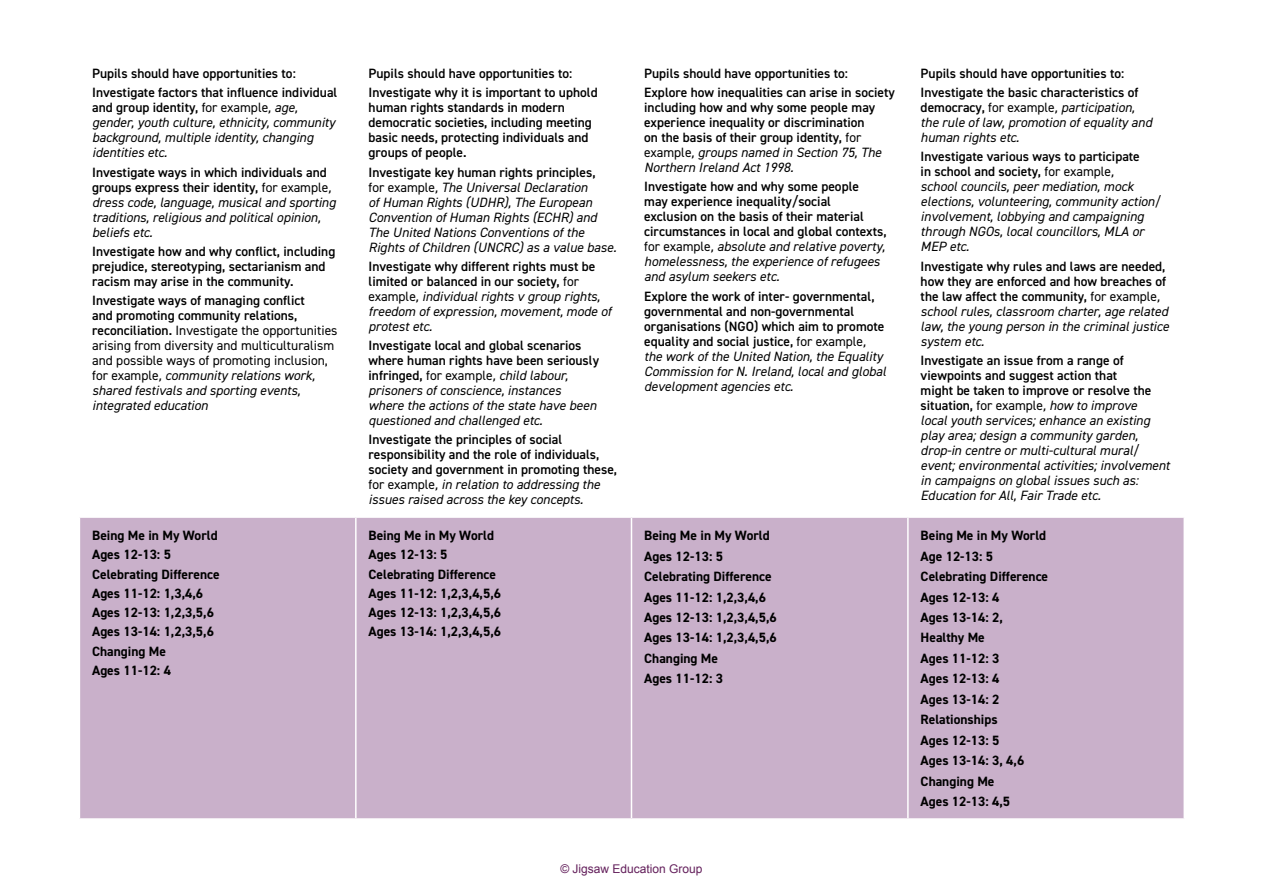
<style>
.page{position:relative;width:1263px;height:893px;background:#fff}
.page>*{position:absolute;margin:0;border:0;box-sizing:border-box;transform-origin:0 0}
.t1{font:600 13.5px/15px "DIN2014";color:#000}
.t2{font:italic 13.5px/15px "DIN2014";color:#000}
.t3{font:700 13.5px/20.4px "DIN2014";color:#000}
.t4{font:13.5px/15px "DIN2014";color:#000}
.t5{font:12px "Arial";color:#631f5b}
.s1{font-weight:600;font-style:normal}
.s2{font-style:normal}
.s3{font-weight:600}
.s4{font-style:italic}
.s5{font-weight:400}
.s6{font-weight:400;font-style:italic}
</style>
<div class="page">
<div style="left:80px;top:518px;width:1103px;height:300px;background:#c9b0ca"></div>
<hr style="left:355px;top:518px;width:2px;height:300px;background:#fff">
<hr style="left:631px;top:518px;width:1px;height:300px;background:#fff">
<hr style="left:907px;top:518px;width:2px;height:300px;background:#fff">
<p class="t1" style="left:92px;top:63px;width:247px;line-height:19.2px">Pupils should have opportunities to:<br>Investigate factors that influence individual</p>
<p class="t2" style="left:92px;top:100px;width:244px"><span class="s1">and group identity,</span> <span class="s2">for example</span>, age, gender, youth culture, ethnicity, community background, multiple identity, changing identities etc.</p>
<p class="t2" style="left:92px;top:164px;width:245px"><span class="s1">Investigate ways in which individuals and groups express their identity,</span> <span class="s2">for example</span>, dress code, language, musical and sporting traditions, religious and political opinion, beliefs etc.</p>
<p class="t1" style="left:92px;top:243px;width:245px">Investigate how and why conflict, including prejudice, stereotyping, sectarianism and racism may arise in the community.</p>
<p class="t4" style="left:92px;top:293px;width:247px"><span class="s3">Investigate ways of managing conflict<br>and promoting community relations, reconciliation.</span> Investigate the opportunities arising from diversity and multiculturalism and possible ways of promoting inclusion, for example<span class="s4">, community relations work, shared festivals and sporting events, integrated education</span></p>
<p class="t1" style="left:369px;top:63px;width:231px;line-height:19.2px">Pupils should have opportunities to:<br>Investigate why it is important to uphold</p>
<p class="t1" style="left:369px;top:100px;width:225px">human rights standards in modern democratic societies, including meeting basic needs, protecting individuals and groups of people.</p>
<p class="t2" style="left:369px;top:164px;width:250px"><span class="s1">Investigate key human rights principles,<br></span><span class="s2">for example</span>, The Universal Declaration<br>of Human Rights (UDHR), The European Convention of Human Rights (ECHR) and The United Nations Conventions of the Rights of Children (UNCRC) as a value base.</p>
<p class="t2" style="left:369px;top:258px;width:244px"><span class="s1">Investigate why different rights must be limited or balanced in our society,</span> <span class="s2">for example</span>, individual rights v group rights, freedom of expression, movement, mode of protest etc.</p>
<p class="t2" style="left:369px;top:338px;width:232px"><span class="s1">Investigate local and global scenarios where human rights have been seriously infringed,</span> <span class="s2">for example</span>, child labour, prisoners of conscience, instances where the actions of the state have been questioned and challenged etc.</p>
<p class="t1" style="left:369px;top:432px;width:250px">Investigate the principles of social responsibility and the role of individuals, society and government in promoting these, <span class="s5">for example</span><span class="s6">, in relation to addressing the issues raised across the key concepts.</span></p>
<p class="t1" style="left:644px;top:63px;width:252px;line-height:19.2px">Pupils should have opportunities to:<br>Explore how inequalities can arise in society</p>
<p class="t1" style="left:644px;top:100px;width:239px">including how and why some people may experience inequality or discrimination on the basis of their group identity, <span class="s5">for example</span><span class="s6">, groups named in Section 75, The Northern Ireland Act 1998.</span></p>
<p class="t1" style="left:644px;top:179px;width:244px">Investigate how and why some people<br>may experience inequality/social exclusion on the basis of their material circumstances in local and global contexts, <span class="s5">for example</span><span class="s6">, absolute and relative poverty, homelessness, the experience of refugees and asylum seekers etc.</span></p>
<p class="t1" style="left:644px;top:288px;width:243px">Explore the work of inter- governmental, governmental and non-governmental organisations (NGO) which aim to promote equality and social justice, <span class="s5">for example</span><span class="s6">, the work of the United Nation, the Equality Commission for N. Ireland, local and global development agencies etc.</span></p>
<p class="t1" style="left:921px;top:63px;width:219px;line-height:19.2px">Pupils should have opportunities to:<br>Investigate the basic characteristics of</p>
<p class="t2" style="left:921px;top:100px;width:233px"><span class="s1">democracy,</span> <span class="s2">for example</span>, participation, the rule of law, promotion of equality and human rights etc.</p>
<p class="t2" style="left:921px;top:149px;width:242px"><span class="s1">Investigate various ways to participate<br>in school and society,</span> <span class="s2">for example</span>,<br>school councils, peer mediation, mock elections, volunteering, community action/ involvement, lobbying and campaigning through NGOs, local councillors, MLA or MEP etc.</p>
<p class="t1" style="left:921px;top:258px;width:250px">Investigate why rules and laws are needed, how they are enforced and how breaches of the law affect the community, <span class="s5">for example</span><span class="s6">, school rules, classroom charter, age related law, the young person in the criminal justice system etc.</span></p>
<p class="t2" style="left:921px;top:353px;width:251px"><span class="s1">Investigate an issue from a range of viewpoints and suggest action that<br>might be taken to improve or resolve the situation,</span> <span class="s2">for example</span>, how to improve<br>local youth services; enhance an existing play area; design a community garden, drop-in centre or multi-cultural mural/ event; environmental activities; involvement in campaigns on global issues such as:<br>Education for All, Fair Trade etc.</p>
<p class="t3" style="left:92px;top:526px;width:129px;line-height:19.2px">Being Me in My World<br>Ages 12-13: 5<br>Celebrating Difference<br>Ages 11-12: 1,3,4,6<br>Ages 12-13: 1,2,3,5,6<br>Ages 13-14: 1,2,3,5,6<br>Changing Me<br>Ages 11-12: 4</p>
<p class="t3" style="left:369px;top:526px;width:134px;line-height:19.2px">Being Me in My World<br>Ages 12-13: 5<br>Celebrating Difference<br>Ages 11-12: 1,2,3,4,5,6<br>Ages 12-13: 1,2,3,4,5,6<br>Ages 13-14: 1,2,3,4,5,6</p>
<p class="t3" style="left:644px;top:525px;width:134px">Being Me in My World<br>Ages 12-13: 5<br>Celebrating Difference<br>Ages 11-12: 1,2,3,4,6<br>Ages 12-13: 1,2,3,4,5,6<br>Ages 13-14: 1,2,3,4,5,6<br>Changing Me<br>Ages 11-12: 3</p>
<p class="t3" style="left:921px;top:525px;width:129px">Being Me in My World<br>Age 12-13: 5<br>Celebrating Difference<br>Ages 12-13: 4<br>Ages 13-14: 2,<br>Healthy Me<br>Ages 11-12: 3<br>Ages 12-13: 4<br>Ages 13-14: 2<br>Relationships<br>Ages 12-13: 5<br>Ages 13-14: 3, 4,6<br>Changing Me<br>Ages 12-13: 4,5</p>
<p class="t5" style="left:560px;top:861px;width:144px">© Jigsaw Education Group</p>
</div>
